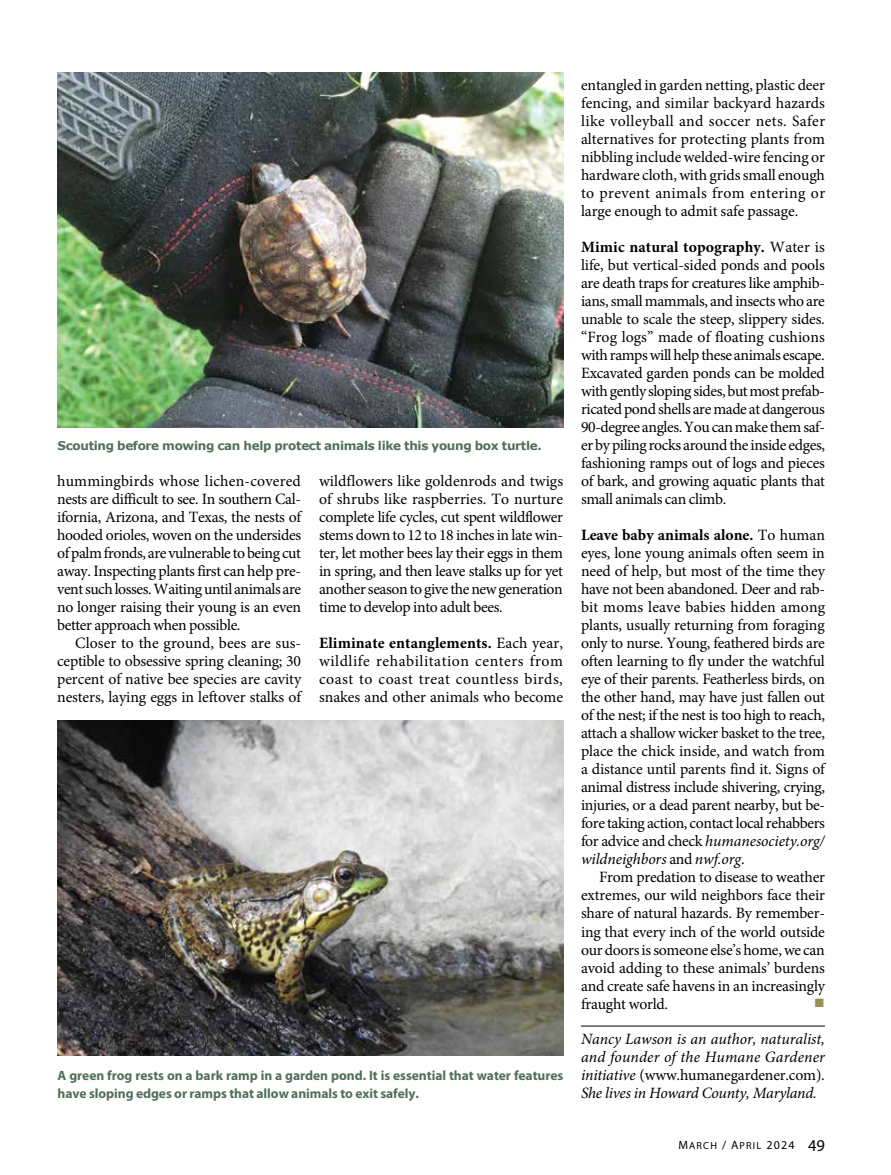
<style>
.page{position:relative;width:891px;height:1175px;background:#fff}
.page>*{position:absolute;margin:0;border:0;box-sizing:border-box;transform-origin:0 0}
.t1{font:15.75px/18px "Minion Pro";letter-spacing:-.015em;color:#000;text-align:justify}
.t2{font:italic 15.75px/18px "Minion Pro";letter-spacing:-.015em;color:#000;text-align:justify}
.t3{font:700 13.5px/18px "Myriad Pro";letter-spacing:-.005em;color:#516f5b}
.t4{font:700 12px "Verdana";letter-spacing:-.025em;color:#516f5b}
.t5{font:12px "Zapf Dingbats";color:#9b8f50}
.t6{font:10.2px "Myriad Pro Regular SC850";letter-spacing:.12em;color:#000}
.s1{font-weight:700}
.s2{font-style:italic}
.s3{font-style:normal}
.s4{font-size:12px}
.s5{font-family:"Myriad Pro";font-size:12px}
.s6{font-family:"Myriad Pro";font-size:16.5px}
</style>
<div class="page">
<hr style="left:581px;top:1025px;width:244px;height:1px;background:#000">
<img style="left:58px;top:720px;width:505px;height:335px">
<img style="left:58px;top:72px;width:505px;height:355px">
<p class="t4" style="left:58px;top:438px;width:486px">Scouting before mowing can help protect animals like this young box turtle.</p>
<p class="t1" style="left:57px;top:472px;width:246px">hummingbirds whose lichen-covered nests are difficult to see. In southern Cal&shy;ifornia, Arizona, and Texas, the nests of hooded orioles, woven on the undersides of palm fronds, are vulnerable to being cut away. Inspecting plants first can help pre&shy;vent such losses. Waiting until animals are no longer raising their young is an even better approach when possible.</p>
<p class="t1" style="left:57px;top:634px;width:246px;text-indent:18px">Closer to the ground, bees are sus&shy;ceptible to obsessive spring cleaning; 30 percent of native bee species are cavity nesters, laying eggs in leftover stalks of</p>
<p class="t1" style="left:319px;top:472px;width:246px">wildflowers like goldenrods and twigs of shrubs like raspberries. To nurture complete life cycles, cut spent wildflower stems down to 12 to 18 inches in late win&shy;ter, let mother bees lay their eggs in them in spring, and then leave stalks up for yet another season to give the new generation time to develop into adult bees.</p>
<p class="t1" style="left:319px;top:634px;width:246px"><span class="s1">Eliminate entanglements.</span> Each year, wildlife rehabilitation centers from coast to coast treat countless birds, snakes and other animals who become</p>
<p class="t3" style="left:58px;top:1066px;width:507px">A green frog rests on a bark ramp in a garden pond. It is essential that water features have sloping edges or ramps that allow animals to exit safely.</p>
<p class="t1" style="left:581px;top:76px;width:246px">entangled in garden netting, plastic deer fencing, and similar backyard hazards like volleyball and soccer nets. Safer alternatives for protecting plants from nibbling include welded-wire fencing or hardware cloth, with grids small enough to prevent animals from entering or large enough to admit safe passage.</p>
<p class="t1" style="left:581px;top:238px;width:246px"><span class="s1">Mimic natural topography.</span> Water is life, but vertical-sided ponds and pools are death traps for creatures like amphib&shy;ians, small mammals, and insects who are unable to scale the steep, slippery sides. “Frog logs” made of floating cushions with ramps will help these animals escape.<br>Excavated garden ponds can be molded with gently sloping sides, but most prefab&shy;ricated pond shells are made at dangerous 90-degree angles. You can make them saf&shy;er by piling rocks around the inside edges, fashioning ramps out of logs and pieces of bark, and growing aquatic plants that small animals can climb.</p>
<p class="t1" style="left:581px;top:526px;width:246px"><span class="s1">Leave baby animals alone.</span> To human eyes, lone young animals often seem in need of help, but most of the time they have not been abandoned. Deer and rab&shy;bit moms leave babies hidden among plants, usually returning from foraging only to nurse. Young, feathered birds are often learning to fly under the watchful eye of their parents. Featherless birds, on the other hand, may have just fallen out of the nest; if the nest is too high to reach, attach a shallow wicker basket to the tree, place the chick inside, and watch from a distance until parents find it. Signs of animal distress include shivering, crying, injuries, or a dead parent nearby, but be&shy;fore taking action, contact local rehabbers for advice and check <span class="s2">humanesociety.org/ wildneighbors</span> and <span class="s2">nwf.org</span>.</p>
<p class="t1" style="left:581px;top:868px;width:245px;text-indent:18px">From predation to disease to weather extremes, our wild neighbors face their share of natural hazards. By remember&shy;ing that every inch of the world outside our doors is someone else’s home, we can avoid adding to these animals’ burdens and create safe havens in an increasingly fraught world.</p>
<p class="t5" style="left:815px;top:997px;width:11px">■</p>
<p class="t2" style="left:581px;top:1030px;width:245px">Nancy Lawson is an author, naturalist, and founder of the Humane Gardener initiative <span class="s3">(www.humanegardener.com).<br></span>She lives in Howard County, Maryland.</p>
<p class="t6" style="left:678px;top:1139px;width:148px"><span class="s4">M</span>ARCH <span class="s4">/ A</span>PRIL <span class="s5">2024</span> <span class="s6">49</span></p>
</div>
